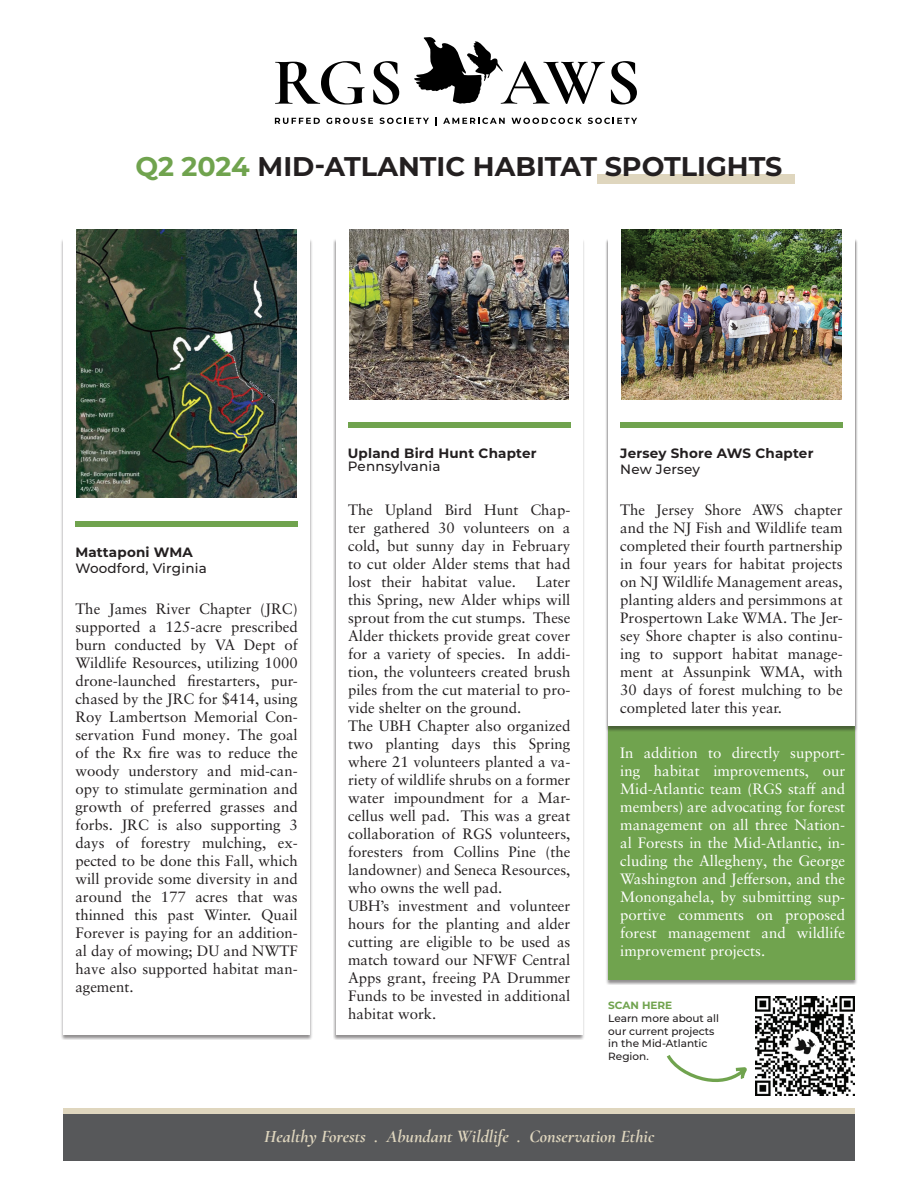
<style>
.page{position:relative;width:918px;height:1188px;background:#fff}
.page>*{position:absolute;margin:0;border:0;box-sizing:border-box;transform-origin:0 0}
.t1{font:700 27px "Montserrat";color:#231f20}
.t2{font:italic 700 18px "Cormorant Garamond";color:#dfd6be}
.t3{font:15px/18px "Sabon LT Pro";color:#231f20;text-align:justify}
.t4{font:15px/18px "Sabon LT Pro";color:#fff;text-align:justify}
.t5{font:700 13.5px "Montserrat";letter-spacing:.015em;color:#231f20}
.t6{font:500 13.5px "Montserrat";letter-spacing:.015em;color:#231f20}
.t7{font:500 10.5px/12.6px "Montserrat";color:#231f20}
.t8{font:700 10.5px "Montserrat";color:#70a34e}
.s1{color:#70a34e}
</style>
<div class="page">
<div style="left:608px;top:239px;width:247px;height:741px;background:#70a34e"></div>
<div style="left:597px;top:174px;width:197px;height:10px;background:#dfd6be"></div>
<svg style="left:275px;top:118px;width:45px;height:6px"></svg>
<svg style="left:326px;top:118px;width:47px;height:6px"></svg>
<svg style="left:380px;top:118px;width:49px;height:6px"></svg>
<svg style="left:435px;top:117px;width:2px;height:9px"></svg>
<svg style="left:443px;top:118px;width:62px;height:6px"></svg>
<svg style="left:511px;top:118px;width:71px;height:6px"></svg>
<svg style="left:588px;top:118px;width:49px;height:6px"></svg>
<svg style="left:275px;top:61px;width:90px;height:44px"></svg>
<svg style="left:373px;top:61px;width:26px;height:44px"></svg>
<svg style="left:611px;top:61px;width:26px;height:43px"></svg>
<svg style="left:414px;top:37px;width:191px;height:67px"></svg>
<div style="left:63px;top:1108px;width:792px;height:12px;background:#dfd6be"></div>
<div style="left:63px;top:1114px;width:792px;height:47px;background:#57585a"></div>
<div style="left:61px;top:239px;width:252px;height:801px;background:#231f20;opacity:.5"></div>
<div style="left:63px;top:239px;width:247px;height:796px;background:#fff"></div>
<div style="left:75px;top:521px;width:223px;height:6px;background:#70a34e"></div>
<div style="left:333px;top:239px;width:252px;height:801px;background:#231f20;opacity:.5"></div>
<div style="left:336px;top:239px;width:246px;height:796px;background:#fff"></div>
<img style="left:350px;top:230px;width:219px;height:170px">
<div style="left:348px;top:422px;width:222px;height:5px;background:#70a34e"></div>
<div style="left:606px;top:239px;width:252px;height:493px;background:#231f20;opacity:.5"></div>
<div style="left:608px;top:239px;width:247px;height:487px;background:#fff"></div>
<div style="left:620px;top:422px;width:223px;height:5px;background:#70a34e"></div>
<img style="left:77px;top:230px;width:219px;height:268px">
<img style="left:622px;top:230px;width:219px;height:170px">
<img style="left:756px;top:996px;width:99px;height:99px">
<svg style="left:667px;top:1055px;width:80px;height:27px"></svg>
<h1 class="t1" style="left:136px;top:147px;width:648px"><span class="s1">Q2 2024</span> MID-ATLANTIC HABITAT SPOTLIGHTS</h1>
<p class="t5" style="left:75px;top:542px;width:119px">Mattaponi WMA</p>
<p class="t6" style="left:75px;top:559px;width:133px">Woodford, Virginia</p>
<p class="t3" style="left:75px;top:599px;width:224px">The James River Chapter (JRC) supported a 125-acre prescribed burn conducted by VA Dept of Wildlife Resources, utilizing 1000 drone-launched firestarters, pur&shy;chased by the JRC for $414, using Roy Lambertson Memorial Con&shy;servation Fund money. The goal of the Rx fire was to reduce the woody understory and mid-can&shy;opy to stimulate germination and growth of preferred grasses and forbs. JRC is also supporting 3 days of forestry mulching, ex&shy;pected to be done this Fall, which will provide some diversity in and around the 177 acres that was thinned this past Winter. Quail Forever is paying for an addition&shy;al day of mowing; DU and NWTF have also supported habitat man&shy;agement.</p>
<p class="t5" style="left:348px;top:443px;width:190px">Upland Bird Hunt Chapter</p>
<p class="t6" style="left:348px;top:457px;width:94px">Pennsylvania</p>
<p class="t3" style="left:348px;top:500px;width:224px">The Upland Bird Hunt Chap&shy;ter gathered 30 volunteers on a cold, but sunny day in February to cut older Alder stems that had lost their habitat value.</p>
<p class="t3" style="left:348px;top:572px;width:224px;text-align:left;text-indent:188px">Later this Spring, new Alder whips will sprout from the cut stumps. These<br>Alder thickets provide great cover for a variety of species. In addi&shy;tion, the volunteers created brush piles from the cut material to pro&shy;vide shelter on the ground.<br>The UBH Chapter also organized two planting days this Spring where 21 volunteers planted a va&shy;riety of wildlife shrubs on a former water impoundment for a Mar&shy;cellus well pad. This was a great collaboration of RGS volunteers, foresters from Collins Pine (the landowner) and Seneca Resources, who owns the well pad.<br>UBH’s investment and volunteer hours for the planting and alder cutting are eligible to be used as match toward our NFWF Central<br>Apps grant, freeing PA Drummer<br>Funds to be invested in additional habitat work.</p>
<p class="t5" style="left:620px;top:443px;width:195px">Jersey Shore AWS Chapter</p>
<p class="t6" style="left:620px;top:460px;width:81px">New Jersey</p>
<p class="t3" style="left:620px;top:500px;width:224px">The Jersey Shore AWS chapter and the NJ Fish and Wildlife team completed their fourth partnership in four years for habitat projects on NJ Wildlife Management areas, planting alders and persimmons at Prospertown Lake WMA. The Jer&shy;sey Shore chapter is also continu&shy;ing to support habitat manage&shy;ment at Assunpink WMA, with 30 days of forest mulching to be completed later this year.</p>
<p class="t4" style="left:620px;top:743px;width:227px">In addition to directly support&shy;ing habitat improvements, our Mid-Atlantic team (RGS staff and members) are advocating for forest management on all three Nation&shy;al Forests in the Mid-Atlantic, in&shy;cluding the Allegheny, the George Washington and Jefferson, and the Monongahela, by submitting sup&shy;portive comments on proposed forest management and wildlife improvement projects.</p>
<p class="t8" style="left:608px;top:998px;width:66px">SCAN HERE</p>
<p class="t7" style="left:608px;top:1012px;width:112px">Learn more about all our current projects in the Mid-Atlantic<br>Region.</p>
<p class="t2" style="left:264px;top:1125px;width:391px">Healthy Forests . Abundant Wildlife . Conservation Ethic</p>
</div>
